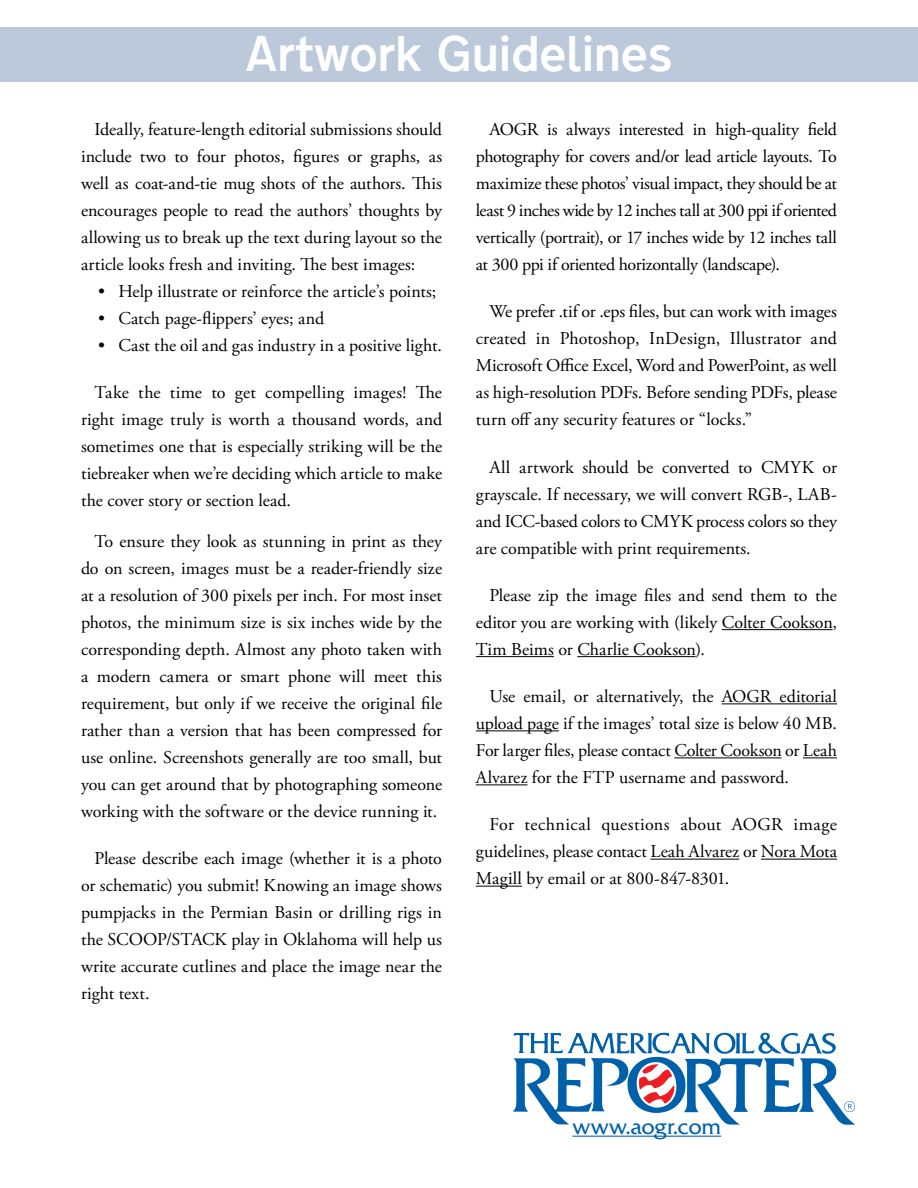
<style>
.page{position:relative;width:918px;height:1188px;background:#fff}
.page>*{position:absolute;margin:0;border:0;box-sizing:border-box;transform-origin:0 0}
.t1{font:500 45px "Transport New";color:#fff}
.t2{font:21.3px "Friz Quadrata Pro";letter-spacing:-.015em;color:#0060a9}
.t3{font:18px/27px "Adobe Garamond Pro";color:#000;text-align:justify}
</style>
<div class="page">
<hr style="left:722px;top:629px;width:110px;height:1px;background:#000">
<hr style="left:476px;top:656px;width:78px;height:1px;background:#000">
<hr style="left:577px;top:656px;width:119px;height:1px;background:#000">
<hr style="left:722px;top:703px;width:115px;height:1px;background:#000">
<hr style="left:476px;top:730px;width:83px;height:1px;background:#000">
<hr style="left:674px;top:757px;width:108px;height:1px;background:#000">
<hr style="left:803px;top:757px;width:34px;height:1px;background:#000">
<hr style="left:476px;top:784px;width:52px;height:1px;background:#000">
<hr style="left:650px;top:859px;width:89px;height:1px;background:#000">
<hr style="left:761px;top:859px;width:76px;height:1px;background:#000">
<hr style="left:476px;top:886px;width:46px;height:1px;background:#000">
<div style="left:0;top:27px;width:918px;height:55px;background:#bbc9da"></div>
<svg style="left:513px;top:1032px;width:342px;height:93px"></svg>
<hr style="left:573px;top:1136px;width:148px;height:1px;background:#0060a9">
<h1 class="t1" style="left:245px;top:19px;width:429px">Artwork Guidelines</h1>
<p class="t3" style="left:81px;top:117px;width:363px;text-indent:14px">Ideally, feature-length editorial submissions should include two to four photos, figures or graphs, as well as coat-and-tie mug shots of the authors. This encourages people to read the authors’ thoughts by allowing us to break up the text during layout so the article looks fresh and inviting. The best images:</p>
<p class="t3" style="left:98px;top:279px;width:340px">• Help illustrate or reinforce the article’s points;</p>
<p class="t3" style="left:98px;top:306px;width:228px">• Catch page-flippers’ eyes; and</p>
<p class="t3" style="left:98px;top:333px;width:345px">• Cast the oil and gas industry in a positive light.</p>
<p class="t3" style="left:81px;top:380px;width:363px;text-indent:14px">Take the time to get compelling images! The right image truly is worth a thousand words, and sometimes one that is especially striking will be the tiebreaker when we’re deciding which article to make the cover story or section lead.</p>
<p class="t3" style="left:81px;top:528px;width:363px;text-indent:14px">To ensure they look as stunning in print as they do on screen, images must be a reader-friendly size at a resolution of 300 pixels per inch. For most inset photos, the minimum size is six inches wide by the corresponding depth. Almost any photo taken with a modern camera or smart phone will meet this requirement, but only if we receive the original file rather than a version that has been compressed for use online. Screenshots generally are too small, but you can get around that by photographing someone working with the software or the device running it.</p>
<p class="t3" style="left:81px;top:846px;width:363px;text-indent:14px">Please describe each image (whether it is a photo or schematic) you submit! Knowing an image shows pumpjacks in the Permian Basin or drilling rigs in the SCOOP/STACK play in Oklahoma will help us write accurate cutlines and place the image near the right text.</p>
<p class="t3" style="left:476px;top:117px;width:363px;text-indent:14px">AOGR is always interested in high-quality field photography for covers and/or lead article layouts. To maximize these photos’ visual impact, they should be at least 9 inches wide by 12 inches tall at 300 ppi if oriented vertically (portrait), or 17 inches wide by 12 inches tall at 300 ppi if oriented horizontally (landscape).</p>
<p class="t3" style="left:476px;top:299px;width:363px;text-indent:14px">We prefer .tif or .eps files, but can work with images created in Photoshop, InDesign, Illustrator and Microsoft Office Excel, Word and PowerPoint, as well as high-resolution PDFs. Before sending PDFs, please turn off any security features or “locks.”</p>
<p class="t3" style="left:476px;top:454px;width:363px;text-indent:14px">All artwork should be converted to CMYK or grayscale. If necessary, we will convert RGB-, LAB&shy;and ICC-based colors to CMYK process colors so they are compatible with print requirements.</p>
<p class="t3" style="left:476px;top:582px;width:363px;text-indent:14px">Please zip the image files and send them to the editor you are working with (likely Colter Cookson, Tim Beims or Charlie Cookson).</p>
<p class="t3" style="left:476px;top:684px;width:363px;text-indent:14px">Use email, or alternatively, the AOGR editorial upload page if the images’ total size is below 40 MB.<br>For larger files, please contact Colter Cookson or Leah Alvarez for the FTP username and password.</p>
<p class="t3" style="left:476px;top:812px;width:363px;text-indent:14px">For technical questions about AOGR image guidelines, please contact Leah Alvarez or Nora Mota Magill by email or at 800-847-8301.</p>
<p class="t2" style="left:573px;top:1113px;width:150px">www.aogr.com</p>
</div>
